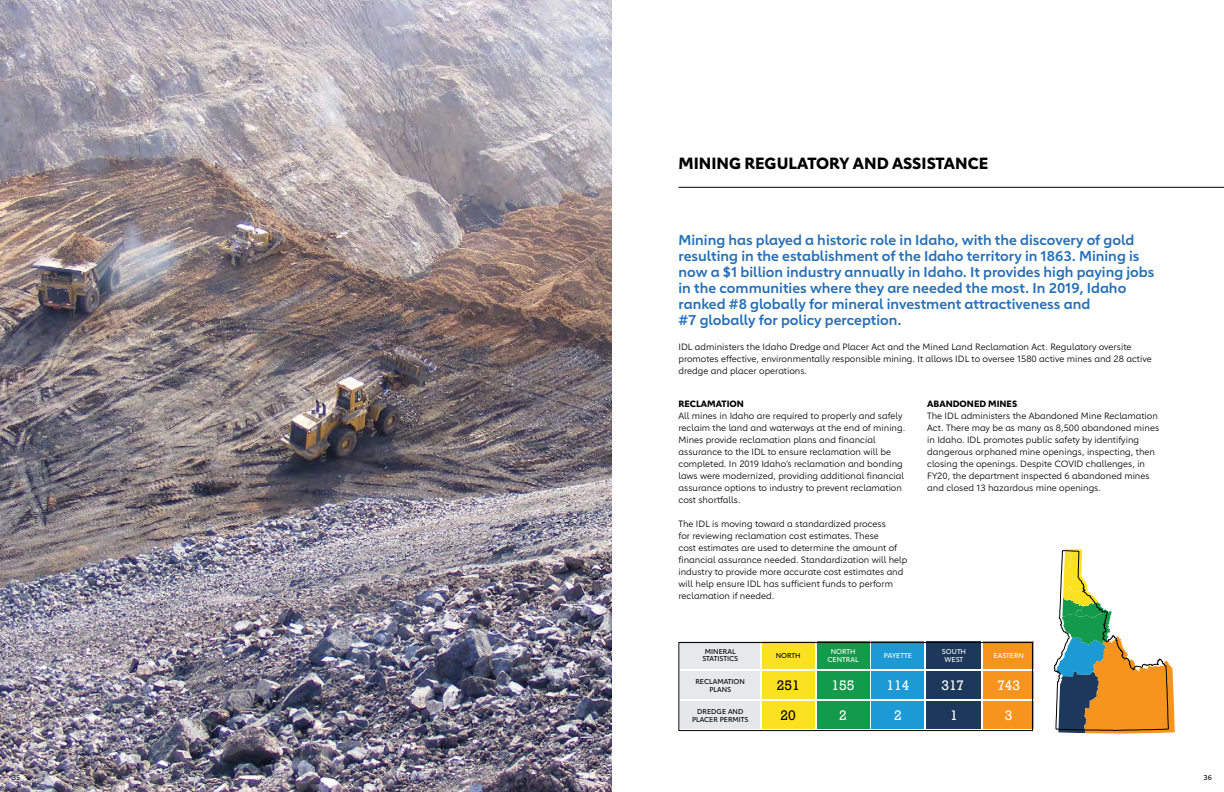
<style>
.page{position:relative;width:1224px;height:792px;background:#fff}
.page>*{position:absolute;margin:0;border:0;box-sizing:border-box;transform-origin:0 0}
.t1{font:700 16px "Carnero";color:#000}
.t2{font:600 14px/16px "Carnero";color:#2570b8}
.t3{font:13px "Rockwell Nova";color:#fff}
.t4{font:13px "Rockwell Nova";color:#000}
.t5{font:9px/12px "Carnero";color:#000}
.t6{font:700 9px "Carnero";color:#000}
.t7{font:7px/7.7px "Carnero";color:#000;text-align:center}
.t8{font:7px/7.7px "Carnero";color:#fff;text-align:center}
</style>
<div class="page">
<img style="left:0;top:0;width:612px;height:792px">
<hr style="left:679px;top:187px;width:545px;height:1px;background:#000">
<div style="left:680px;top:671px;width:80px;height:28px;background:#e6e7e8"></div>
<div style="left:762px;top:671px;width:52px;height:28px;background:#fce121"></div>
<div style="left:817px;top:671px;width:52px;height:28px;background:#149a4b"></div>
<div style="left:872px;top:671px;width:52px;height:28px;background:#1c9ad6"></div>
<div style="left:927px;top:671px;width:54px;height:28px;background:#1c395b"></div>
<div style="left:984px;top:671px;width:50px;height:28px;background:#f7941e"></div>
<div style="left:680px;top:701px;width:80px;height:28px;background:#e6e7e8"></div>
<div style="left:762px;top:701px;width:52px;height:28px;background:#fce121"></div>
<div style="left:817px;top:701px;width:52px;height:28px;background:#149a4b"></div>
<div style="left:872px;top:701px;width:52px;height:28px;background:#1c9ad6"></div>
<div style="left:927px;top:701px;width:54px;height:28px;background:#1c395b"></div>
<div style="left:984px;top:701px;width:50px;height:28px;background:#f7941e"></div>
<div style="left:680px;top:641px;width:80px;height:28px;background:#e6e7e8"></div>
<div style="left:762px;top:641px;width:52px;height:28px;background:#fce121"></div>
<div style="left:817px;top:641px;width:52px;height:28px;background:#149a4b"></div>
<div style="left:872px;top:641px;width:52px;height:28px;background:#1c9ad6"></div>
<div style="left:927px;top:641px;width:54px;height:28px;background:#1c395b"></div>
<div style="left:984px;top:641px;width:50px;height:28px;background:#f7941e"></div>
<svg style="left:1053px;top:549px;width:122px;height:185px"></svg>
<div style="left:678px;top:642px;width:355px;height:89px;border:1px solid #000"></div>
<p class="t7" style="left:12px;top:774px;width:10px">35</p>
<h1 class="t1" style="left:679px;top:153px;width:312px">MINING REGULATORY AND ASSISTANCE</h1>
<p class="t2" style="left:679px;top:232px;width:477px">Mining has played a historic role in Idaho, with the discovery of gold resulting in the establishment of the Idaho territory in 1863. Mining is now a $1 billion industry annually in Idaho. It provides high paying jobs in the communities where they are needed the most. In 2019, Idaho ranked #8 globally for mineral investment attractiveness and<br>#7 globally for policy perception.</p>
<p class="t5" style="left:679px;top:341px;width:475px">IDL administers the Idaho Dredge and Placer Act and the Mined Land Reclamation Act. Regulatory oversite promotes effective, environmentally responsible mining. It allows IDL to oversee 1580 active mines and 28 active dredge and placer operations.</p>
<p class="t6" style="left:679px;top:399px;width:67px">RECLAMATION</p>
<p class="t5" style="left:679px;top:410px;width:228px">All mines in Idaho are required to properly and safely reclaim the land and waterways at the end of mining.<br>Mines provide reclamation plans and financial assurance to the IDL to ensure reclamation will be completed. In 2019 Idaho’s reclamation and bonding laws were modernized, providing additional financial assurance options to industry to prevent reclamation cost shortfalls.</p>
<p class="t5" style="left:679px;top:518px;width:230px">The IDL is moving toward a standardized process<br>for reviewing reclamation cost estimates. These<br>cost estimates are used to determine the amount of financial assurance needed. Standardization will help industry to provide more accurate cost estimates and will help ensure IDL has sufficient funds to perform reclamation if needed.</p>
<p class="t6" style="left:927px;top:399px;width:92px">ABANDONED MINES</p>
<p class="t5" style="left:927px;top:410px;width:233px">The IDL administers the Abandoned Mine Reclamation Act. There may be as many as 8,500 abandoned mines in Idaho. IDL promotes public safety by identifying dangerous orphaned mine openings, inspecting, then closing the openings. Despite COVID challenges, in FY20, the department inspected 6 abandoned mines and closed 13 hazardous mine openings.</p>
<p class="t7" style="left:702px;top:647px;width:37px">MINERAL<br>STATISTICS</p>
<p class="t7" style="left:776px;top:651px;width:26px">NORTH</p>
<p class="t8" style="left:828px;top:648px;width:33px">NORTH<br>CENTRAL</p>
<p class="t8" style="left:884px;top:651px;width:29px">PAYETTE</p>
<p class="t8" style="left:942px;top:648px;width:26px">SOUTH<br>WEST</p>
<p class="t8" style="left:994px;top:651px;width:32px">EASTERN</p>
<p class="t7" style="left:696px;top:678px;width:51px">RECLAMATION<br>PLANS</p>
<h3 class="t4" style="left:777px;top:677px;width:24px">251</h3>
<h3 class="t3" style="left:832px;top:677px;width:24px">155</h3>
<h3 class="t3" style="left:887px;top:677px;width:24px">114</h3>
<h3 class="t3" style="left:941px;top:677px;width:24px">317</h3>
<h3 class="t3" style="left:997px;top:677px;width:24px">743</h3>
<p class="t7" style="left:692px;top:708px;width:58px">DREDGE AND<br>PLACER PERMITS</p>
<h3 class="t4" style="left:781px;top:707px;width:17px">20</h3>
<h3 class="t3" style="left:839px;top:707px;width:9px">2</h3>
<h3 class="t3" style="left:894px;top:707px;width:9px">2</h3>
<h3 class="t3" style="left:950px;top:707px;width:9px">1</h3>
<h3 class="t3" style="left:1005px;top:707px;width:9px">3</h3>
<p class="t7" style="left:1204px;top:774px;width:10px">36</p>
</div>
